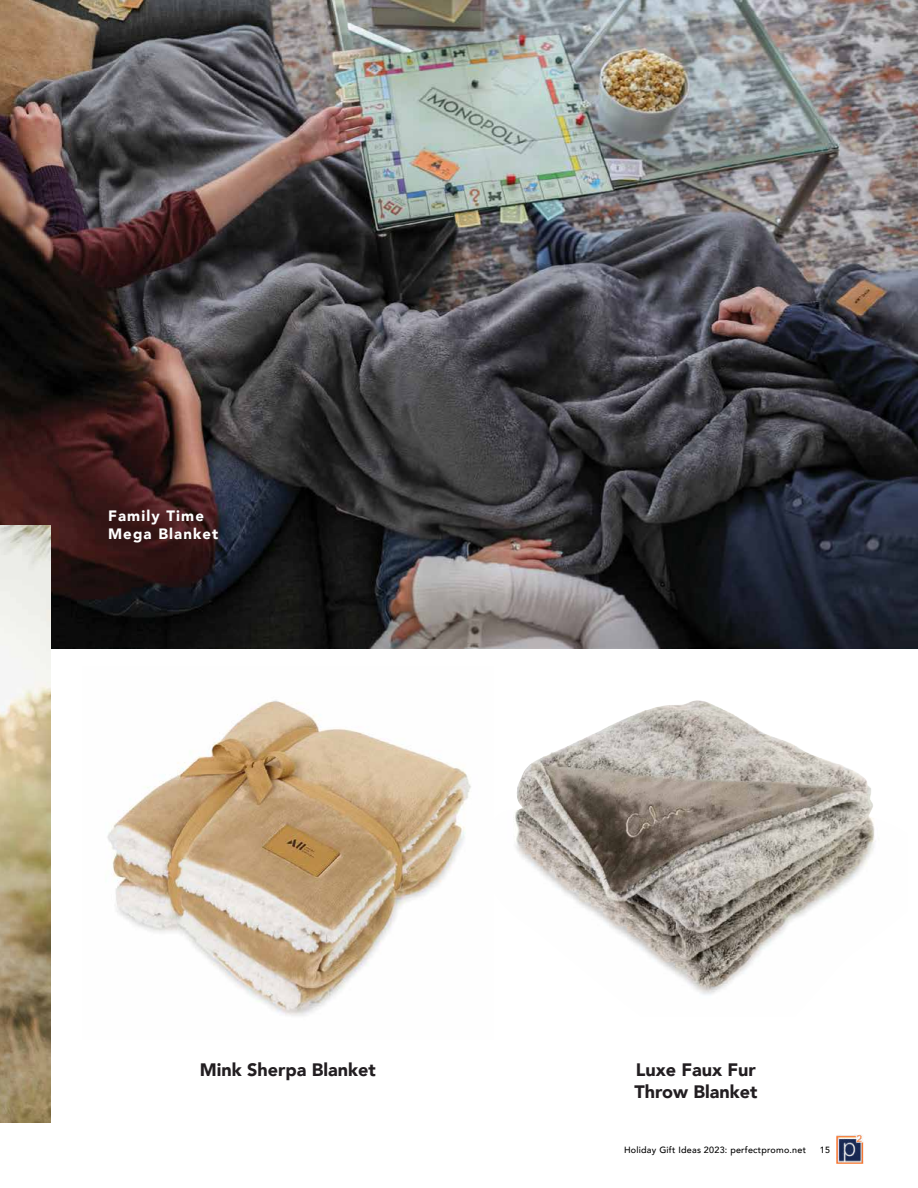
<style>
.page{position:relative;width:918px;height:1188px;background:#fff}
.page>*{position:absolute;margin:0;border:0;box-sizing:border-box;transform-origin:0 0}
.t1{font:900 18px/21.6px "Avenir";color:#221e21}
.t2{font:900 15px/18px "Avenir";letter-spacing:.075em;color:#fff}
.t3{font:500 9px "Avenir";letter-spacing:.025em;color:#000}
</style>
<div class="page">
<img style="left:836px;top:1134px;width:28px;height:29px">
<img style="left:0;top:0;width:918px;height:648px">
<img style="left:0;top:526px;width:51px;height:596px">
<img style="left:107px;top:700px;width:364px;height:316px">
<img style="left:515px;top:700px;width:361px;height:295px">
<p class="t2" style="left:108px;top:507px;width:112px">Family Time<br>Mega Blanket</p>
<p class="t1" style="left:200px;top:1059px;width:178px">Mink Sherpa Blanket</p>
<p class="t1" style="left:634px;top:1059px;width:124px">Luxe Faux Fur<br>Throw Blanket</p>
<p class="t3" style="left:624px;top:1142px;width:184px">Holiday Gift Ideas 2023: perfectpromo.net</p>
<p class="t3" style="left:820px;top:1142px;width:12px">15</p>
</div>
